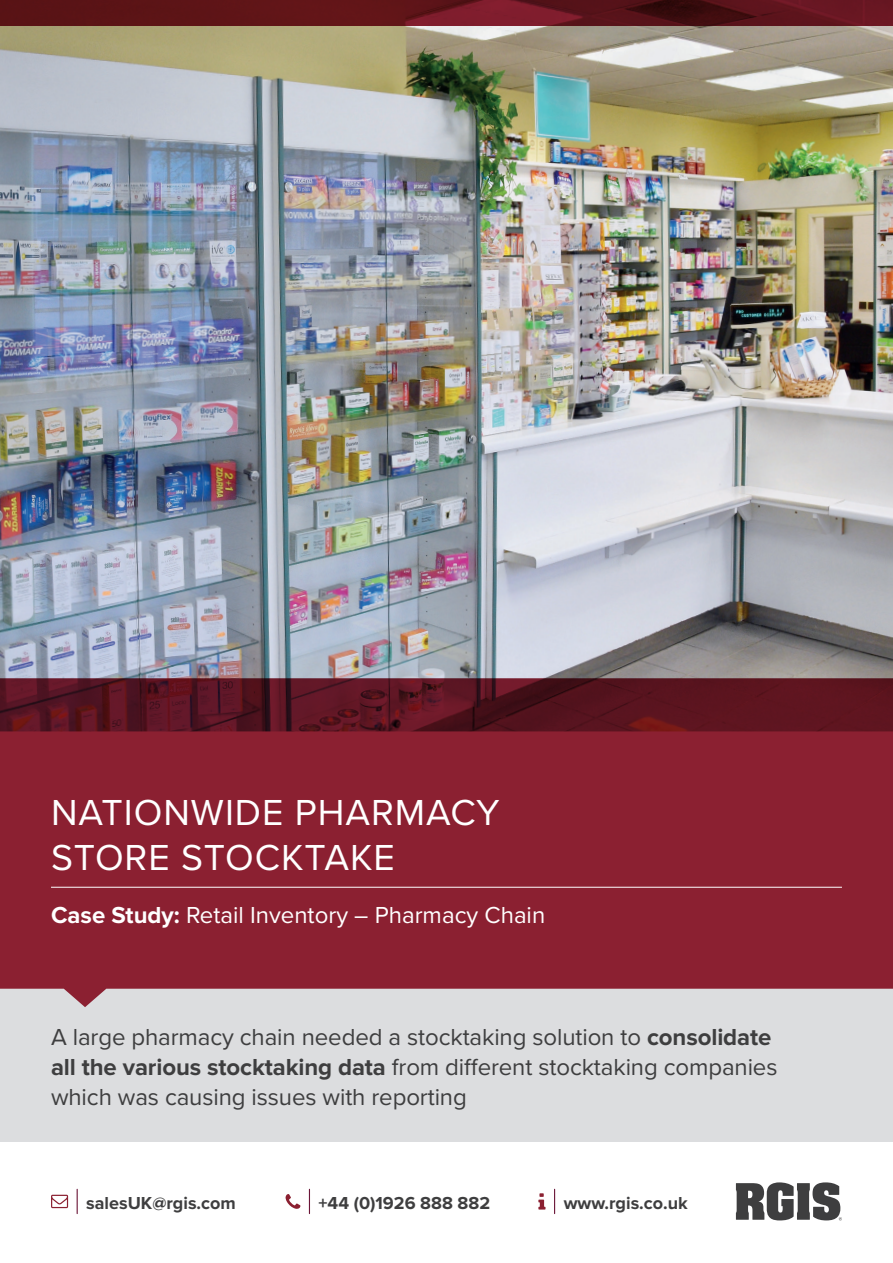
<style>
.page{position:relative;width:893px;height:1263px;background:#fff}
.page>*{position:absolute;margin:0;border:0;box-sizing:border-box;transform-origin:0 0}
.t1{font:37.5px/45px "Proxima Nova";letter-spacing:.025em;color:#fff}
.t2{font:24px/30px "Proxima Nova";letter-spacing:-.005em;color:#3e3e3f}
.t3{font:24px "Proxima Nova";color:#fff}
.t4{font:700 18px "Proxima Nova";color:#3e3e3f}
.s1{font-weight:700}
</style>
<div class="page">
<svg style="left:554px;top:1189px;width:1px;height:24px"></svg>
<svg style="left:538px;top:1193px;width:7px;height:16px"></svg>
<svg style="left:77px;top:1189px;width:1px;height:24px"></svg>
<svg style="left:51px;top:1195px;width:17px;height:13px"></svg>
<svg style="left:309px;top:1189px;width:1px;height:24px"></svg>
<svg style="left:286px;top:1194px;width:14px;height:15px"></svg>
<svg style="left:736px;top:1182px;width:106px;height:38px"></svg>
<div style="left:0;top:989px;width:893px;height:153px;background:#dcdddf"></div>
<svg style="left:0;top:731px;width:893px;height:276px;background:#902c3c"></svg>
<hr style="left:51px;top:887px;width:791px;height:1px;background:#fff">
<img style="left:0;top:26px;width:893px;height:705px">
<svg style="left:0;top:0;width:893px;height:26px;background:#5e141a"></svg>
<h1 class="t1" style="left:51px;top:788px;width:450px">NATIONWIDE PHARMACY<br>STORE STOCKTAKE</h1>
<p class="t3" style="left:51px;top:897px;width:496px"><span class="s1">Case Study:</span> Retail Inventory – Pharmacy Chain</p>
<p class="t2" style="left:51px;top:1021px;width:728px">A large pharmacy chain needed a stocktaking solution to <span class="s1">consolidate all the various stocktaking data</span> from different stocktaking companies which was causing issues with reporting</p>
<p class="t4" style="left:86px;top:1192px;width:151px">salesUK@rgis.com</p>
<p class="t4" style="left:319px;top:1192px;width:173px">+44 (0)1926 888 882</p>
<p class="t4" style="left:564px;top:1192px;width:126px">www.rgis.co.uk</p>
</div>
